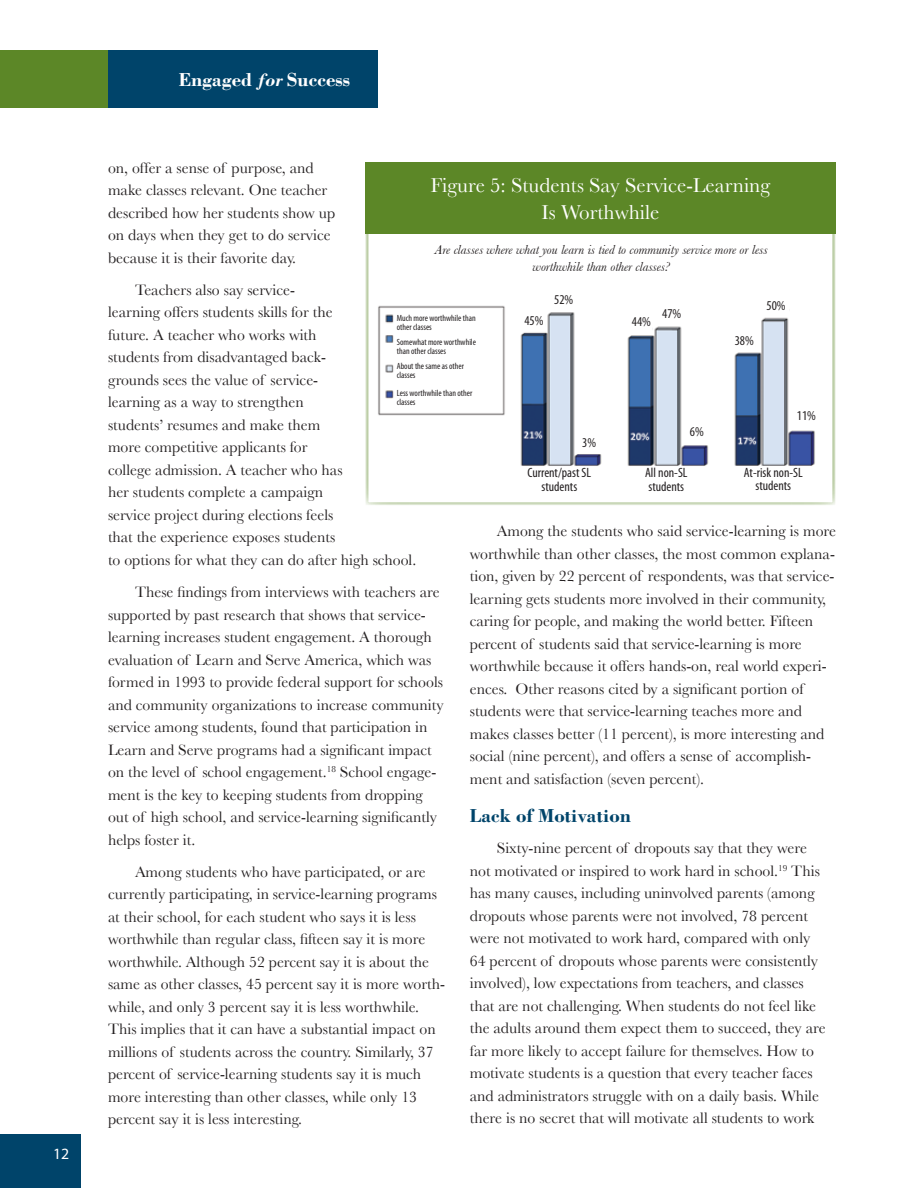
<style>
.page{position:relative;width:918px;height:1188px;background:#fff}
.page>*{position:absolute;margin:0;border:0;box-sizing:border-box;transform-origin:0 0}
.t1{font:21px/27px "Baskerville";color:#fff;text-align:center}
.t2{font:700 16.5px "Bodoni";color:#fff}
.t3{font:700 16.5px "Bodoni";color:#00446a}
.t4{font:15.75px/22.5px "Baskerville";color:#231f20}
.t5{font:15.75px "Myriad Pro";color:#fff}
.t6{font:italic 13.5px/17.2px "Baskerville";color:#231f20;text-align:center}
.t7{font:condensed 13.5px/13.5px "Myriad Pro";color:#231f20;text-align:center}
.t8{font:condensed 9px/9px "Myriad Pro";color:#231f20}
.s1{font-style:italic}
</style>
<div class="page">
<div style="left:108px;top:50px;width:269px;height:58px;background:#00446a"></div>
<div style="left:0;top:50px;width:108px;height:58px;background:#5c8727"></div>
<div style="left:0;top:1134px;width:81px;height:54px;background:#00446a"></div>
<img style="left:378px;top:305px;width:437px;height:161px">
<div style="left:365px;top:162px;width:471px;height:72px;background:#5c8727"></div>
<div style="left:397px;top:311px;width:83px;height:22px;background:#fff"></div>
<div style="left:397px;top:334px;width:83px;height:23px;background:#fff"></div>
<div style="left:397px;top:359px;width:83px;height:23px;background:#fff"></div>
<div style="left:397px;top:386px;width:83px;height:23px;background:#fff"></div>
<div style="left:523px;top:315px;width:22px;height:16px;background:#fff"></div>
<div style="left:552px;top:293px;width:24px;height:18px;background:#fff"></div>
<div style="left:578px;top:437px;width:22px;height:16px;background:#fff"></div>
<div style="left:630px;top:316px;width:22px;height:17px;background:#fff"></div>
<div style="left:658px;top:308px;width:27px;height:17px;background:#fff"></div>
<div style="left:686px;top:426px;width:22px;height:17px;background:#fff"></div>
<div style="left:733px;top:335px;width:22px;height:17px;background:#fff"></div>
<div style="left:763px;top:300px;width:26px;height:16px;background:#fff"></div>
<div style="left:796px;top:410px;width:21px;height:19px;background:#fff"></div>
<p class="t5" style="left:53px;top:1144px;width:8px">12</p>
<p class="t2" style="left:179px;top:67px;width:173px">Engaged <span class="s1">for</span> Success</p>
<p class="t4" style="left:108px;top:156px;width:229px">on, offer a sense of purpose, and make classes relevant. One teacher described how her students show up on days when they get to do service because it is their favorite day.</p>
<p class="t4" style="left:108px;top:278px;width:310px;text-indent:27px">Teachers also say service-<br>learning offers students skills for the<br>future. A teacher who works with<br>students from disadvantaged back-<br>grounds sees the value of service-<br>learning as a way to strengthen<br>students’ resumes and make them<br>more competitive applicants for<br>college admission. A teacher who has<br>her students complete a campaign<br>service project during elections feels<br>that the experience exposes students<br>to options for what they can do after high school.</p>
<p class="t4" style="left:108px;top:581px;width:337px;text-indent:27px">These findings from interviews with teachers are supported by past research that shows that service&shy;learning increases student engagement. A thorough evaluation of Learn and Serve America, which was formed in 1993 to provide federal support for schools and community organizations to increase community service among students, found that participation in Learn and Serve programs had a significant impact on the level of school engagement.<sup>18</sup> School engage&shy;ment is the key to keeping students from dropping out of high school, and service-learning significantly helps foster it.</p>
<p class="t4" style="left:108px;top:860px;width:339px;text-indent:27px">Among students who have participated, or are currently participating, in service-learning programs at their school, for each student who says it is less worthwhile than regular class, fifteen say it is more worthwhile. Although 52 percent say it is about the same as other classes, 45 percent say it is more worth&shy;while, and only 3 percent say it is less worthwhile.<br>This implies that it can have a substantial impact on millions of students across the country. Similarly, 37 percent of service-learning students say it is much more interesting than other classes, while only 13 percent say it is less interesting.</p>
<h1 class="t1" style="left:431px;top:171px;width:341px">Figure 5: Students Say Service-Learning<br>Is Worthwhile</h1>
<p class="t6" style="left:435px;top:241px;width:334px">Are classes where what you learn is tied to community service more or less worthwhile than other classes?</p>
<p class="t7" style="left:554px;top:292px;width:21px">52%</p>
<p class="t7" style="left:767px;top:298px;width:21px">50%</p>
<p class="t7" style="left:662px;top:307px;width:21px">47%</p>
<p class="t8" style="left:397px;top:313px;width:80px">Much more worthwhile than other classes</p>
<p class="t8" style="left:397px;top:337px;width:81px">Somewhat more worthwhile than other classes</p>
<p class="t8" style="left:397px;top:362px;width:69px">About the same as other classes</p>
<p class="t8" style="left:397px;top:389px;width:77px">Less worthwhile than other classes</p>
<p class="t7" style="left:524px;top:313px;width:21px">45%</p>
<p class="t7" style="left:632px;top:315px;width:21px">44%</p>
<p class="t7" style="left:735px;top:334px;width:21px">38%</p>
<p class="t7" style="left:797px;top:409px;width:21px">11%</p>
<p class="t7" style="left:690px;top:424px;width:15px">6%</p>
<p class="t7" style="left:582px;top:436px;width:15px">3%</p>
<p class="t7" style="left:528px;top:466px;width:65px">Current/past SL students</p>
<p class="t7" style="left:645px;top:466px;width:44px;text-align:left">All non-SL students</p>
<p class="t7" style="left:744px;top:465px;width:60px">At-risk non-SL students</p>
<p class="t4" style="left:470px;top:520px;width:368px;text-indent:27px">Among the students who said service-learning is more worthwhile than other classes, the most common explana&shy;tion, given by 22 percent of respondents, was that service&shy;learning gets students more involved in their community, caring for people, and making the world better. Fifteen percent of students said that service-learning is more worthwhile because it offers hands-on, real world experi&shy;ences. Other reasons cited by a significant portion of students were that service-learning teaches more and makes classes better (11 percent), is more interesting and social (nine percent), and offers a sense of accomplish&shy;ment and satisfaction (seven percent).</p>
<p class="t3" style="left:470px;top:804px;width:163px">Lack of Motivation</p>
<p class="t4" style="left:470px;top:837px;width:357px;text-indent:27px">Sixty-nine percent of dropouts say that they were not motivated or inspired to work hard in school.<sup>19</sup> This has many causes, including uninvolved parents (among dropouts whose parents were not involved, 78 percent were not motivated to work hard, compared with only 64 percent of dropouts whose parents were consistently involved), low expectations from teachers, and classes that are not challenging. When students do not feel like the adults around them expect them to succeed, they are far more likely to accept failure for themselves. How to motivate students is a question that every teacher faces and administrators struggle with on a daily basis. While there is no secret that will motivate all students to work</p>
</div>
